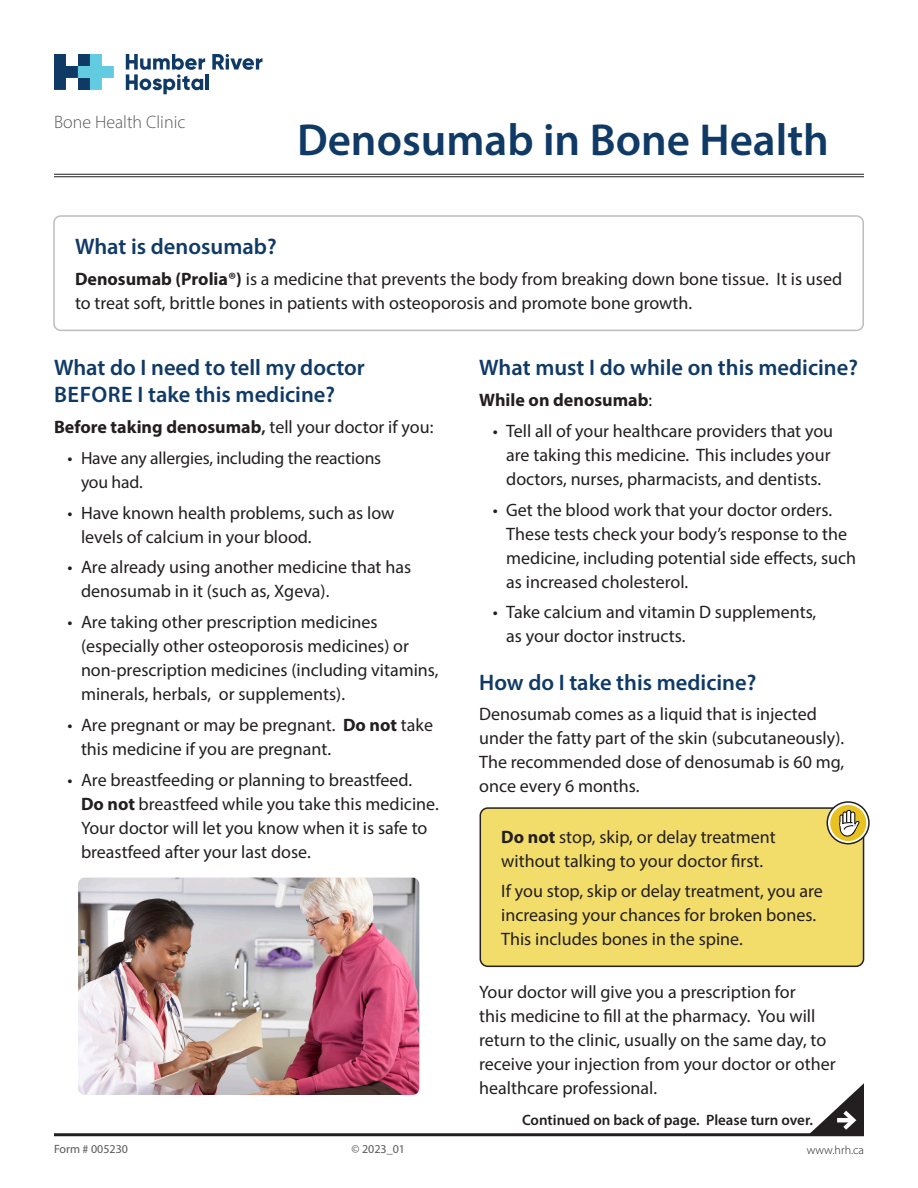
<style>
.page{position:relative;width:918px;height:1188px;background:#fff}
.page>*{position:absolute;margin:0;border:0;box-sizing:border-box;transform-origin:0 0}
.t1{font:600 45px "Myriad Pro";color:#103a66}
.Subheading{font:600 22.5px/27px "Myriad Pro";color:#103a66}
.Body_Text{font:18px/24px "Myriad Pro";color:#231f20}
.Body_Text-2{font:700 18px "Myriad Pro";color:#231f20}
.t2{font:300 18px "Myriad Pro";color:#57585a}
.t3{font:17.7px/24px "Myriad Pro";letter-spacing:-.01em;color:#231f20}
.t4{font:600 15px "Myriad Pro";color:#231f20}
.t5{font:12px "Myriad Pro";color:#57585a}
.t6{font:300 12px "Myriad Pro";letter-spacing:.01em;color:#231f20}
.s1{font-weight:700}
.s2{font-weight:600}
.s3{font-weight:400}
.s4{font-size:18px}
</style>
<div class="page">
<hr style="left:54px;top:174px;width:810px;height:1px;background:#231f20">
<hr style="left:54px;top:176px;width:810px;height:1px;background:#231f20">
<hr style="left:54px;top:1133px;width:810px;height:3px;background:#231f20">
<svg style="left:212px;top:54px;width:50px;height:16px"></svg>
<hr style="left:205px;top:74px;width:3px;height:16px;background:#103a66">
<svg style="left:126px;top:54px;width:79px;height:40px"></svg>
<svg style="left:54px;top:54px;width:60px;height:36px"></svg>
<svg style="left:808px;top:1083px;width:56px;height:51px"></svg>
<div style="left:53px;top:215px;width:811px;height:116px;border:2px solid #bcbdc0;border-radius:7px"></div>
<img style="left:78px;top:878px;width:341px;height:217px">
<div style="left:480px;top:808px;width:384px;height:158px;background:#f2dc6a;border-radius:8px"></div>
<div style="left:480px;top:807px;width:384px;height:160px;border:2px solid #231f20;border-radius:8px"></div>
<svg style="left:827px;top:802px;width:42px;height:42px"></svg>
<div style="left:827px;top:801px;width:43px;height:43px;border:2px solid #231f20;border-radius:50%"></div>
<div style="left:830px;top:805px;width:36px;height:36px;background:#e9c222;border-radius:50%"></div>
<svg style="left:839px;top:810px;width:20px;height:27px"></svg>
<p class="t2" style="left:54px;top:112px;width:133px">Bone Health Clinic</p>
<p class="t1" style="left:297px;top:112px;width:533px">Denosumab in Bone Health</p>
<p class="Subheading" style="left:75px;top:232px;width:203px">What is denosumab?</p>
<p class="Body_Text" style="left:75px;top:266px;width:769px"><span class="s1">Denosumab (Prolia®)</span> is a medicine that prevents the body from breaking down bone tissue. It is used to treat soft, brittle bones in patients with osteoporosis and promote bone growth.</p>
<p class="Subheading" style="left:54px;top:354px;width:312px">What do I need to tell my doctor<br>BEFORE I take this medicine?</p>
<p class="Body_Text-2" style="left:54px;top:415px;width:381px">Before taking denosumab<span class="s2">,</span> <span class="s3">tell your doctor if you:</span></p>
<p class="t3" style="left:81px;top:446px;width:302px;text-indent:-14px"><span class="s4">•</span> Have any allergies, including the reactions you had.</p>
<p class="Body_Text" style="left:81px;top:500px;width:315px;text-indent:-14px">• Have known health problems, such as low levels of calcium in your blood.</p>
<p class="Body_Text" style="left:81px;top:555px;width:332px;text-indent:-14px">• Are already using another medicine that has denosumab in it (such as, Xgeva).</p>
<p class="Body_Text" style="left:81px;top:610px;width:359px;text-indent:-14px">• Are taking other prescription medicines (especially other osteoporosis medicines) or non-prescription medicines (including vitamins, minerals, herbals, or supplements).</p>
<p class="Body_Text" style="left:81px;top:713px;width:354px;text-indent:-14px">• Are pregnant or may be pregnant. <span class="s1">Do not</span> take this medicine if you are pregnant.</p>
<p class="Body_Text" style="left:81px;top:767px;width:359px;text-indent:-14px">• Are breastfeeding or planning to breastfeed.<br><span class="s1">Do not</span> breastfeed while you take this medicine.<br>Your doctor will let you know when it is safe to breastfeed after your last dose.</p>
<p class="Subheading" style="left:479px;top:354px;width:380px">What must I do while on this medicine?</p>
<p class="Body_Text-2" style="left:479px;top:388px;width:174px">While on denosumab<span class="s3">:</span></p>
<p class="Body_Text" style="left:506px;top:419px;width:328px;text-indent:-14px">• Tell all of your healthcare providers that you are taking this medicine. This includes your doctors, nurses, pharmacists, and dentists.</p>
<p class="Body_Text" style="left:506px;top:497px;width:351px;text-indent:-14px">• Get the blood work that your doctor orders.<br>These tests check your body’s response to the medicine, including potential side effects, such as increased cholesterol.</p>
<p class="Body_Text" style="left:506px;top:600px;width:312px;text-indent:-14px">• Take calcium and vitamin D supplements, as your doctor instructs.</p>
<p class="Subheading" style="left:479px;top:668px;width:279px">How do I take this medicine?</p>
<p class="Body_Text" style="left:479px;top:702px;width:367px">Denosumab comes as a liquid that is injected under the fatty part of the skin (subcutaneously).<br>The recommended dose of denosumab is 60 mg, once every 6 months.</p>
<p class="Body_Text" style="left:501px;top:824px;width:276px"><span class="s1">Do not</span> stop, skip, or delay treatment without talking to your doctor first.</p>
<p class="Body_Text" style="left:501px;top:879px;width:323px">If you stop, skip or delay treatment, you are increasing your chances for broken bones.<br>This includes bones in the spine.</p>
<p class="Body_Text" style="left:479px;top:980px;width:358px">Your doctor will give you a prescription for<br>this medicine to fill at the pharmacy. You will return to the clinic, usually on the same day, to receive your injection from your doctor or other healthcare professional.</p>
<p class="t4" style="left:522px;top:1110px;width:292px">Continued on back of page. Please turn over.</p>
<p class="t5" style="left:54px;top:1142px;width:76px">Form # 005230</p>
<p class="t5" style="left:351px;top:1142px;width:55px">© 2023_01</p>
<p class="t6" style="left:807px;top:1143px;width:59px">www.hrh.ca</p>
</div>
